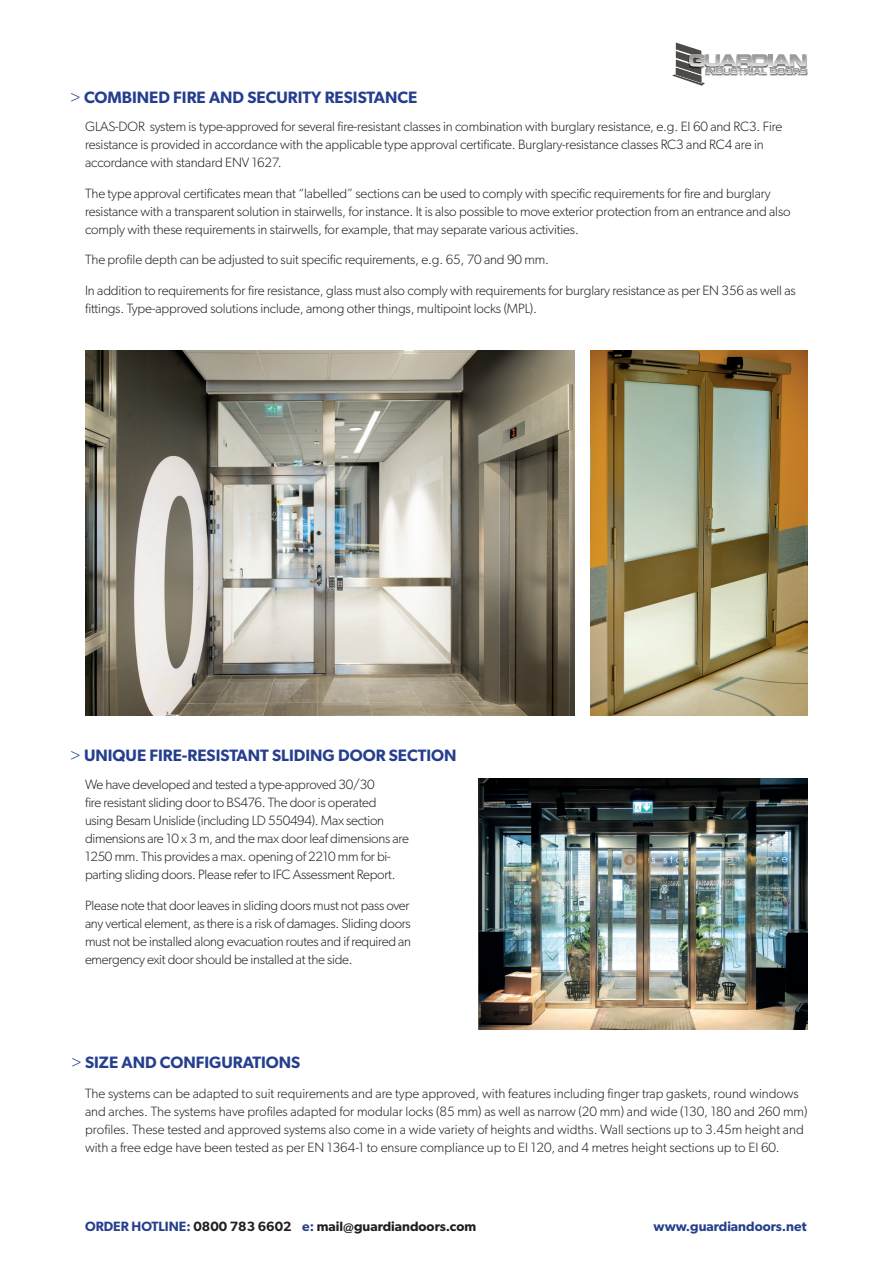
<style>
.page{position:relative;width:893px;height:1263px;background:#fff}
.page>*{position:absolute;margin:0;border:0;box-sizing:border-box;transform-origin:0 0}
.t1{font:600 16.5px "Gibson";color:#253f8e}
.t2{font:300 13.5px/18px "Gibson";letter-spacing:-.01em;color:#231f20}
.t3{font:600 13.5px "Gibson";color:#231f20}
.t4{font:600 13.5px "Gibson";color:#253f8e}
.s1{font-weight:300}
.s2{color:#253f8e}
</style>
<div class="page">
<img style="left:806px;top:69px;width:2px;height:7px">
<img style="left:806px;top:54px;width:1px;height:14px">
<svg style="left:672px;top:43px;width:134px;height:43px"></svg>
<img style="left:85px;top:350px;width:489px;height:365px">
<img style="left:590px;top:350px;width:218px;height:366px">
<img style="left:478px;top:778px;width:330px;height:251px">
<p class="t1" style="left:70px;top:87px;width:349px"><span class="s1">&gt;</span> COMBINED FIRE AND SECURITY RESISTANCE</p>
<p class="t2" style="left:85px;top:117px;width:699px">GLAS-DOR system is type-approved for several fire-resistant classes in combination with burglary resistance, e.g. EI 60 and RC3. Fire resistance is provided in accordance with the applicable type approval certificate. Burglary-resistance classes RC3 and RC4 are in accordance with standard ENV 1627.</p>
<p class="t2" style="left:85px;top:184px;width:707px">The type approval certificates mean that “labelled” sections can be used to comply with specific requirements for fire and burglary resistance with a transparent solution in stairwells, for instance. It is also possible to move exterior protection from an entrance and also comply with these requirements in stairwells, for example, that may separate various activities.</p>
<p class="t2" style="left:85px;top:251px;width:465px">The profile depth can be adjusted to suit specific requirements, e.g. 65, 70 and 90 mm.</p>
<p class="t2" style="left:85px;top:281px;width:712px">In addition to requirements for fire resistance, glass must also comply with requirements for burglary resistance as per EN 356 as well as fittings. Type-approved solutions include, among other things, multipoint locks (MPL).</p>
<p class="t1" style="left:70px;top:745px;width:388px"><span class="s1">&gt;</span> UNIQUE FIRE-RESISTANT SLIDING DOOR SECTION</p>
<p class="t2" style="left:85px;top:775px;width:325px">We have developed and tested a type-approved 30/30<br>fire resistant sliding door to BS476. The door is operated<br>using Besam Unislide (including LD 550494). Max section dimensions are 10 x 3 m, and the max door leaf dimensions are 1250 mm. This provides a max. opening of 2210 mm for bi&shy;parting sliding doors. Please refer to IFC Assessment Report.</p>
<p class="t2" style="left:85px;top:896px;width:328px;text-align:justify">Please note that door leaves in sliding doors must not pass over any vertical element, as there is a risk of damages. Sliding doors must not be installed along evacuation routes and if required an emergency exit door should be installed at the side.</p>
<p class="t1" style="left:71px;top:1052px;width:231px"><span class="s1">&gt;</span> SIZE AND CONFIGURATIONS</p>
<p class="t2" style="left:85px;top:1084px;width:724px">The systems can be adapted to suit requirements and are type approved, with features including finger trap gaskets, round windows and arches. The systems have profiles adapted for modular locks (85 mm) as well as narrow (20 mm) and wide (130, 180 and 260 mm) profiles. These tested and approved systems also come in a wide variety of heights and widths. Wall sections up to 3.45m height and with a free edge have been tested as per EN 1364-1 to ensure compliance up to EI 120, and 4 metres height sections up to EI 60.</p>
<p class="t3" style="left:85px;top:1218px;width:393px"><span class="s2">ORDER HOTLINE:</span> 0800 783 6602 <span class="s2">e:</span> mail@guardiandoors.com</p>
<p class="t4" style="left:653px;top:1218px;width:155px">www.guardiandoors.net</p>
</div>
